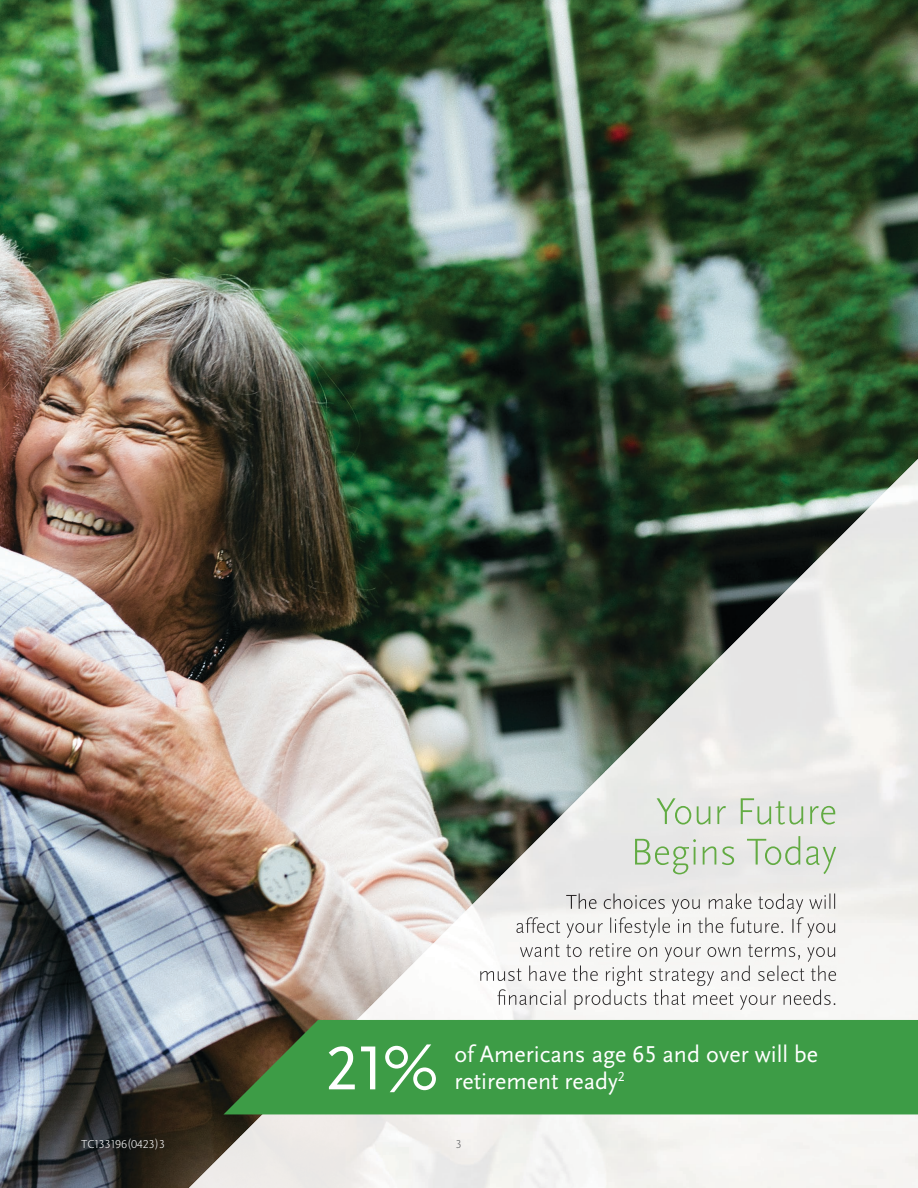
<style>
.page{position:relative;width:918px;height:1188px;background:#fff}
.page>*{position:absolute;margin:0;border:0;box-sizing:border-box;transform-origin:0 0}
.t1{font:64.95px "Scala Sans OT";color:#fff}
.t2{font:24px/27px "Scala Sans OT";color:#fff}
.t3{font:300 12px "Scala Sans OT";color:#fff}
.t4{font:300 12px "Scala Sans OT";color:#636466}
</style>
<div class="page">
<img style="left:0;top:0;width:918px;height:1188px">
<img style="left:814px;top:459px;width:104px;height:729px">
<img style="left:762px;top:563px;width:52px;height:625px">
<img style="left:709px;top:615px;width:53px;height:573px">
<img style="left:657px;top:667px;width:53px;height:521px">
<img style="left:605px;top:719px;width:53px;height:469px">
<img style="left:553px;top:771px;width:53px;height:417px">
<img style="left:501px;top:823px;width:53px;height:365px">
<img style="left:449px;top:875px;width:53px;height:313px">
<img style="left:397px;top:927px;width:53px;height:261px">
<img style="left:345px;top:979px;width:53px;height:209px">
<div style="left:293px;top:1114px;width:52px;height:74px;background:#ede9e6"></div>
<img style="left:240px;top:1114px;width:53px;height:74px">
<img style="left:189px;top:1136px;width:52px;height:52px">
<img style="left:657px;top:798px;width:180px;height:27px">
<img style="left:635px;top:836px;width:201px;height:38px">
<img style="left:566px;top:893px;width:271px;height:21px">
<img style="left:516px;top:917px;width:321px;height:21px">
<img style="left:520px;top:943px;width:317px;height:19px">
<img style="left:480px;top:965px;width:357px;height:21px">
<img style="left:497px;top:989px;width:338px;height:21px">
<svg style="left:223px;top:1020px;width:695px;height:94px;background:#3d9543"></svg>
<h1 class="t1" style="left:326px;top:1029px;width:114px">21%</h1>
<p class="t2" style="left:454px;top:1041px;width:365px">of Americans age 65 and over will be retirement ready<sup>2</sup></p>
<p class="t3" style="left:81px;top:1136px;width:86px">TC133196(0423)3</p>
<p class="t4" style="left:456px;top:1136px;width:7px">3</p>
</div>
